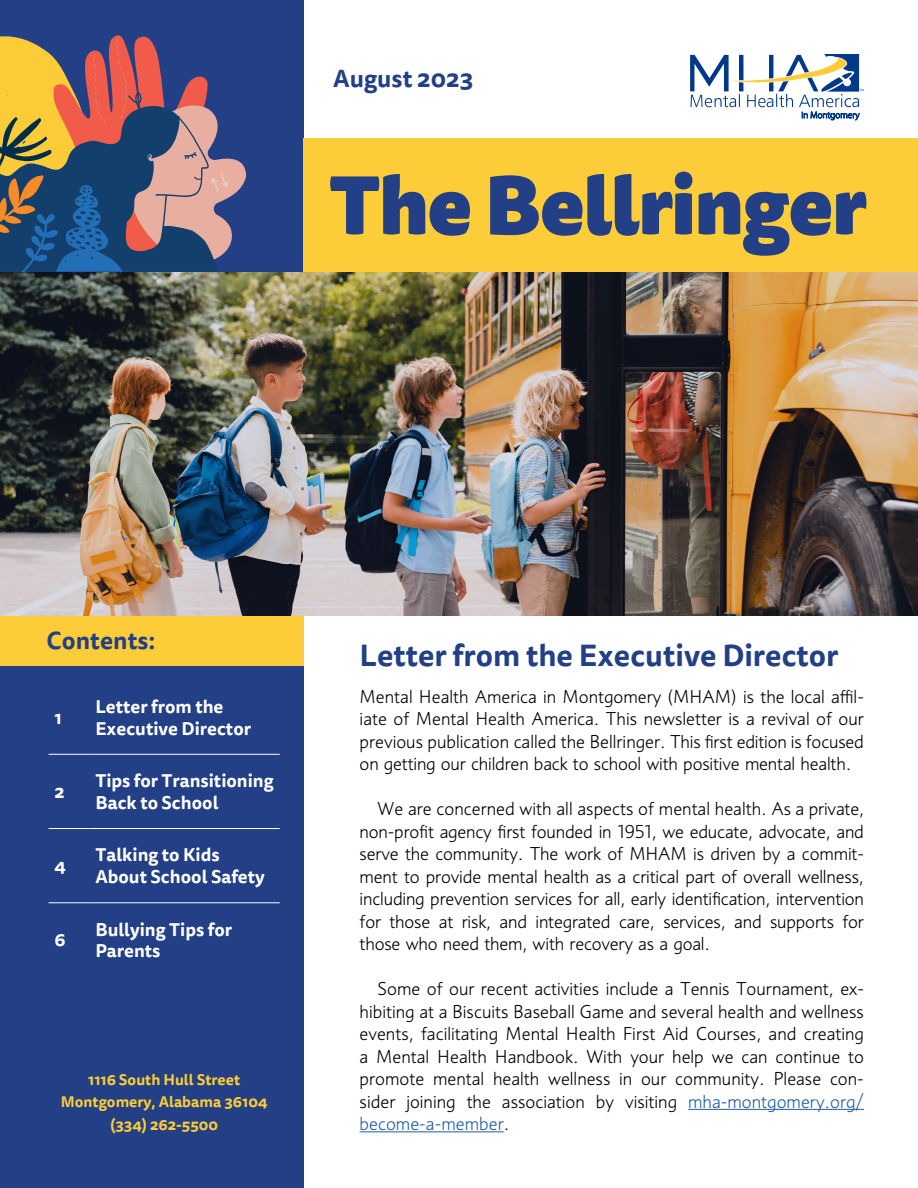
<style>
.page{position:relative;width:918px;height:1188px;background:#fff}
.page>*{position:absolute;margin:0;border:0;box-sizing:border-box;transform-origin:0 0}
.t1{font:900 79.5px "Tisa Sans Pro";letter-spacing:-.02em;color:#233f85}
.t2{font:700 30px "Tisa Sans Pro";color:#233f85}
.t3{font:700 24px "Tisa Sans Pro";color:#233f85}
.t4{font:300 18px/22.5px "Informa Pro";letter-spacing:-.01em;color:#000;text-align:justify}
.t5{font:700 18px/21.6px "Tisa Sans Pro";color:#fff}
.t6{font:700 15px/22.5px "Tisa Sans Pro";color:#fccd38;text-align:center}
.s1{color:#215e9e}
</style>
<div class="page">
<div style="left:0;top:0;width:303px;height:1188px;background:#233f85"></div>
<div style="left:303px;top:138px;width:615px;height:151px;background:#fccd38"></div>
<div style="left:0;top:615px;width:303px;height:51px;background:#fccd38"></div>
<hr style="left:688px;top:1109px;width:176px;height:1px;background:#215e9e">
<hr style="left:360px;top:1131px;width:144px;height:1px;background:#215e9e">
<hr style="left:49px;top:754px;width:40px;height:1px;background:#fff">
<hr style="left:89px;top:754px;width:191px;height:1px;background:#fff">
<hr style="left:49px;top:828px;width:40px;height:1px;background:#fff">
<hr style="left:89px;top:828px;width:191px;height:1px;background:#fff">
<hr style="left:49px;top:902px;width:40px;height:1px;background:#fff">
<hr style="left:89px;top:902px;width:191px;height:1px;background:#fff">
<svg style="left:0;top:35px;width:246px;height:237px"></svg>
<img style="left:0;top:272px;width:918px;height:343px">
<svg style="left:690px;top:54px;width:170px;height:66px"></svg>
<h3 class="t3" style="left:333px;top:61px;width:142px">August 2023</h3>
<h1 class="t1" style="left:329px;top:142px;width:539px">The Bellringer</h1>
<h3 class="t3" style="left:46px;top:623px;width:111px">Contents:</h3>
<p class="t5" style="left:55px;top:707px;width:9px">1</p>
<p class="t5" style="left:55px;top:781px;width:12px">2</p>
<p class="t5" style="left:55px;top:855px;width:13px">4</p>
<p class="t5" style="left:55px;top:929px;width:13px">6</p>
<p class="t5" style="left:95px;top:696px;width:157px">Letter from the<br>Executive Director</p>
<p class="t5" style="left:95px;top:770px;width:180px">Tips for Transitioning<br>Back to School</p>
<p class="t5" style="left:95px;top:844px;width:171px">Talking to Kids<br>About School Safety</p>
<p class="t5" style="left:95px;top:919px;width:138px">Bullying Tips for<br>Parents</p>
<p class="t6" style="left:61px;top:1068px;width:208px">1116 South Hull Street<br>Montgomery, Alabama 36104 (334) 262-5500</p>
<h2 class="t2" style="left:360px;top:633px;width:480px">Letter from the Executive Director</h2>
<p class="t4" style="left:360px;top:685px;width:506px">Mental Health America in Montgomery (MHAM) is the local affil&shy;iate of Mental Health America. This newsletter is a revival of our previous publication called the Bellringer. This first edition is focused on getting our children back to school with positive mental health.</p>
<p class="t4" style="left:360px;top:797px;width:506px;text-indent:18px">We are concerned with all aspects of mental health. As a private, non-profit agency first founded in 1951, we educate, advocate, and serve the community. The work of MHAM is driven by a commit&shy;ment to provide mental health as a critical part of overall wellness, including prevention services for all, early identification, intervention for those at risk, and integrated care, services, and supports for those who need them, with recovery as a goal.</p>
<p class="t4" style="left:360px;top:977px;width:506px;text-indent:18px">Some of our recent activities include a Tennis Tournament, ex&shy;hibiting at a Biscuits Baseball Game and several health and wellness events, facilitating Mental Health First Aid Courses, and creating a Mental Health Handbook. With your help we can continue to promote mental health wellness in our community. Please con&shy;sider joining the association by visiting <span class="s1">mha-montgomery.org/ become-a-member</span>.</p>
</div>
